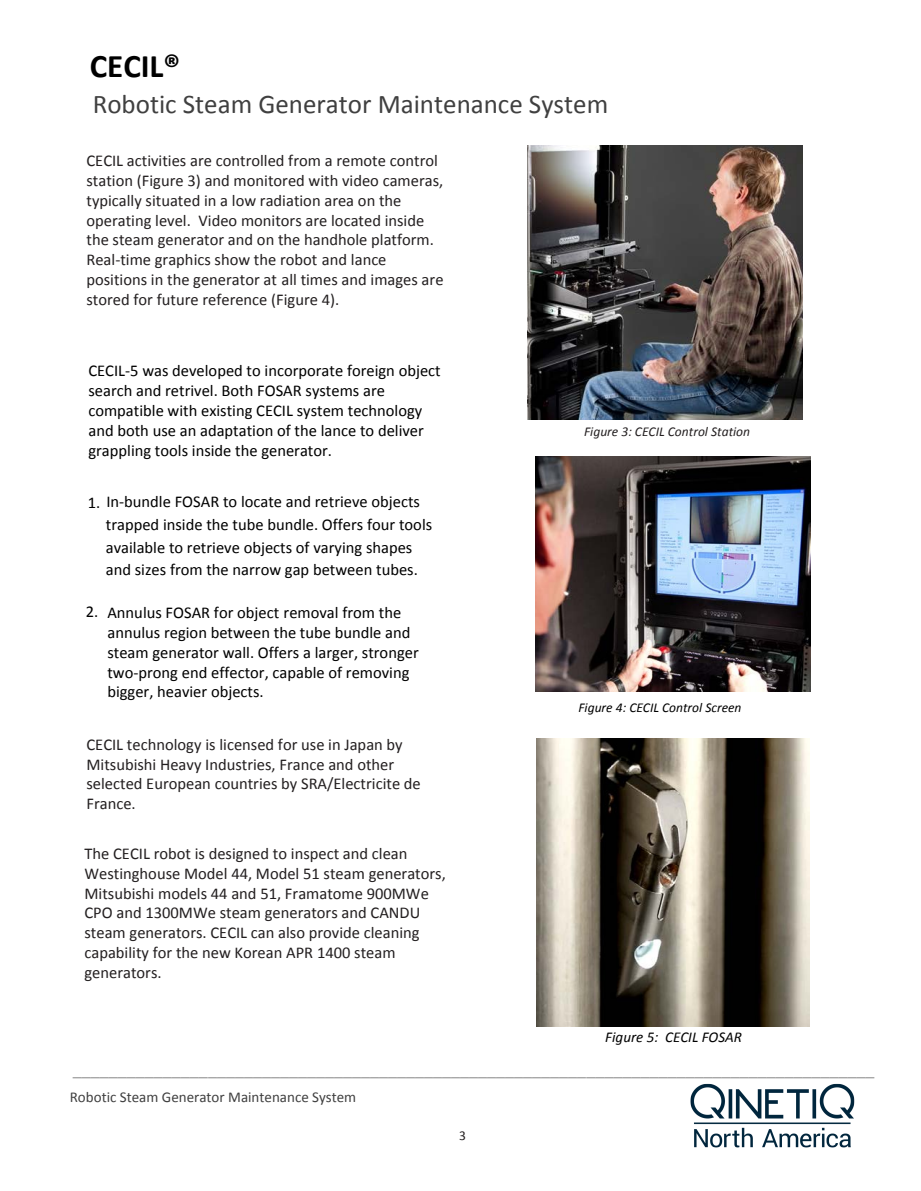
<style>
.page{position:relative;width:921px;height:1191px;background:#fff}
.page>*{position:absolute;margin:0;border:0;box-sizing:border-box;transform-origin:0 0}
.t1{font:700 33px "Calibri";color:#000}
.t2{font:27px "Calibri";color:#404040}
.t3{font:18px "Minion Pro";color:#808080}
.t4{font:16.5px/19.8px "Calibri";color:#231f20}
.t5{font:16.5px/19.8px "Calibri";color:#000}
.t6{font:15px "Calibri";color:#404040}
.t7{font:italic 15px "Calibri";color:#000}
.t8{font:italic 13.5px "Calibri";color:#231f20}
.t9{font:italic 13.5px "Calibri";color:#000}
.t10{font:13.5px "Calibri";color:#231f20}
.s1{font-style:inherit}
</style>
<div class="page">
<img style="left:536px;top:738px;width:273px;height:288px">
<img style="left:535px;top:456px;width:275px;height:235px">
<img style="left:527px;top:145px;width:275px;height:274px">
<img style="left:690px;top:1083px;width:165px;height:65px">
<h1 class="t1" style="left:90px;top:45px;width:92px">CECIL®</h1>
<h2 class="t2" style="left:93px;top:87px;width:517px">Robotic Steam Generator Maintenance System</h2>
<p class="t4" style="left:86px;top:151px;width:358px">CECIL activities are controlled from a remote control station (Figure 3) and monitored with video cameras, typically situated in a low radiation area on the operating level. Video monitors are located inside the steam generator and on the handhole platform.<br>Real-time graphics show the robot and lance positions in the generator at all times and images are stored for future reference (Figure 4).</p>
<p class="t5" style="left:88px;top:361px;width:354px">CECIL-5 was developed to incorporate foreign object search and retrivel. Both FOSAR systems are compatible with existing CECIL system technology and both use an adaptation of the lance to deliver grappling tools inside the generator.</p>
<p class="t5" style="left:106px;top:490px;width:328px;line-height:22.8px;text-indent:-18px">1. In-bundle FOSAR to locate and retrieve objects trapped inside the tube bundle. Offers four tools available to retrieve objects of varying shapes and sizes from the narrow gap between tubes.</p>
<p class="t5" style="left:107px;top:602px;width:313px;text-indent:-22px">2. Annulus FOSAR for object removal from the annulus region between the tube bundle and steam generator wall. Offers a larger, stronger two-prong end effector, capable of removing bigger, heavier objects.</p>
<p class="t4" style="left:86px;top:734px;width:336px">CECIL technology is licensed for use in Japan by Mitsubishi Heavy Industries, France and other selected European countries by SRA/Electricite de France.</p>
<p class="t4" style="left:84px;top:843px;width:363px">The CECIL robot is designed to inspect and clean Westinghouse Model 44, Model 51 steam generators, Mitsubishi models 44 and 51, Framatome 900MWe CPO and 1300MWe steam generators and CANDU steam generators. CECIL can also provide cleaning capability for the new Korean APR 1400 steam generators.</p>
<p class="t8" style="left:584px;top:422px;width:167px">Figure <span class="s1">3:</span> CECIL <span class="s1">C</span>ontrol Station</p>
<p class="t9" style="left:578px;top:698px;width:164px">Figure 4: CECIL Control Screen</p>
<p class="t7" style="left:605px;top:1026px;width:138px">Figure 5: CECIL FOSAR</p>
<p class="t3" style="left:73px;top:1057px;width:803px">_________________________________________________________________________________________</p>
<p class="t6" style="left:70px;top:1087px;width:288px">Robotic Steam Generator Maintenance System</p>
<p class="t10" style="left:459px;top:1126px;width:8px">3</p>
</div>
